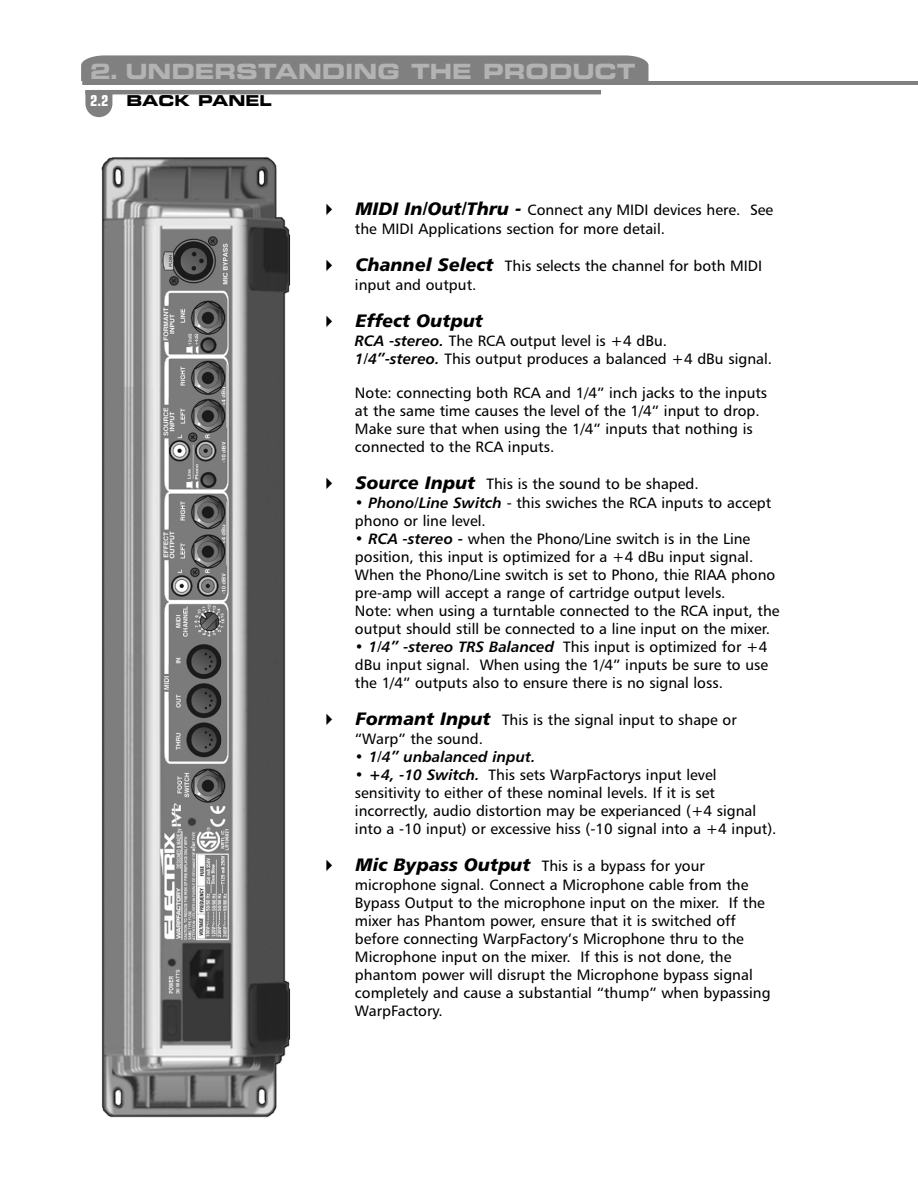
<style>
.page{position:relative;width:918px;height:1188px;background:#fff}
.page>*{position:absolute;margin:0;border:0;box-sizing:border-box;transform-origin:0 0}
.t1{font:21px "Eurostile Bold Extended Two";color:#b3b3b3}
.t2{font:18px "Humanist 777 BT Black Italic B";color:#000}
.t3{font:15px/18px "Humanist 777 BT Roman B";color:#000}
.t4{font:15px "Humanist 777 BT Bold Italic B";color:#000}
.t5{font:15px "Eurostile Bold Extended Two";color:#000}
.s1{font-family:"Eurostile";font-weight:700;font-stretch:condensed;color:#fff}
.s2{font-family:"Humanist 777 BT Black Italic B";font-size:18px}
.s3{font-family:"Humanist 777 BT Bold Italic B"}
</style>
<div class="page">
<div style="left:81px;top:55px;width:567px;height:26px;background:#808080"></div>
<svg style="left:82px;top:81px;width:836px;height:37px"></svg>
<hr style="left:85px;top:90px;width:516px;height:4px;background:#808080">
<svg style="left:85px;top:92px;width:27px;height:25px"></svg>
<img style="left:101px;top:157px;width:190px;height:961px">
<h1 class="t1" style="left:90px;top:63px;width:547px">2. UNDERSTANDING THE PRODUCT</h1>
<p class="t5" style="left:90px;top:96px;width:183px"><span class="s1">2.2</span> BACK PANEL</p>
<p class="t3" style="left:355px;top:202px;width:420px;line-height:18.6px"><span class="s2">MIDI In/Out/Thru -</span> Connect any MIDI devices here. See the MIDI Applications section for more detail.</p>
<p class="t3" style="left:355px;top:258px;width:409px;line-height:18.6px"><span class="s2">Channel Select</span> This selects the channel for both MIDI input and output.</p>
<p class="t2" style="left:356px;top:314px;width:129px">Effect Output</p>
<p class="t3" style="left:355px;top:333px;width:419px"><span class="s3">RCA -stereo.</span> The RCA output level is +4 dBu.<br><span class="s3">1/4”-stereo.</span> This output produces a balanced +4 dBu signal.</p>
<p class="t3" style="left:355px;top:385px;width:414px">Note: connecting both RCA and 1/4” inch jacks to the inputs at the same time causes the level of the 1/4” input to drop.<br>Make sure that when using the 1/4” inputs that nothing is connected to the RCA inputs.</p>
<p class="t3" style="left:356px;top:476px;width:345px"><span class="s2">Source Input</span> This is the sound to be shaped.</p>
<p class="t3" style="left:355px;top:495px;width:418px">• <span class="s3">Phono/Line Switch</span> - this swiches the RCA inputs to accept phono or line level.</p>
<p class="t3" style="left:355px;top:531px;width:426px">• <span class="s3">RCA -stereo -</span> when the Phono/Line switch is in the Line position, this input is optimized for a +4 dBu input signal.<br>When the Phono/Line switch is set to Phono, thie RIAA phono pre-amp will accept a range of cartridge output levels.<br>Note: when using a turntable connected to the RCA input, the output should still be connected to a line input on the mixer.</p>
<p class="t3" style="left:355px;top:639px;width:415px;text-align:justify">• <span class="s3">1/4” -stereo TRS Balanced</span> This input is optimized for +4 dBu input signal. When using the 1/4” inputs be sure to use the 1/4” outputs also to ensure there is no signal loss.</p>
<p class="t3" style="left:355px;top:712px;width:383px;line-height:18.6px"><span class="s2">Formant Input</span> This is the signal input to shape or “Warp” the sound.</p>
<p class="t4" style="left:355px;top:751px;width:182px">• 1/4” unbalanced input.</p>
<p class="t3" style="left:355px;top:767px;width:423px"><span class="s3">• +4, -10 Switch.</span> This sets WarpFactorys input level sensitivity to either of these nominal levels. If it is set incorrectly, audio distortion may be experianced (+4 signal into a -10 input) or excessive hiss (-10 signal into a +4 input).</p>
<p class="t3" style="left:355px;top:858px;width:417px"><span class="s2">Mic Bypass Output</span> This is a bypass for your microphone signal. Connect a Microphone cable from the Bypass Output to the microphone input on the mixer. If the mixer has Phantom power, ensure that it is switched off before connecting WarpFactory’s Microphone thru to the Microphone input on the mixer. If this is not done, the phantom power will disrupt the Microphone bypass signal completely and cause a substantial “thump” when bypassing WarpFactory.</p>
</div>
